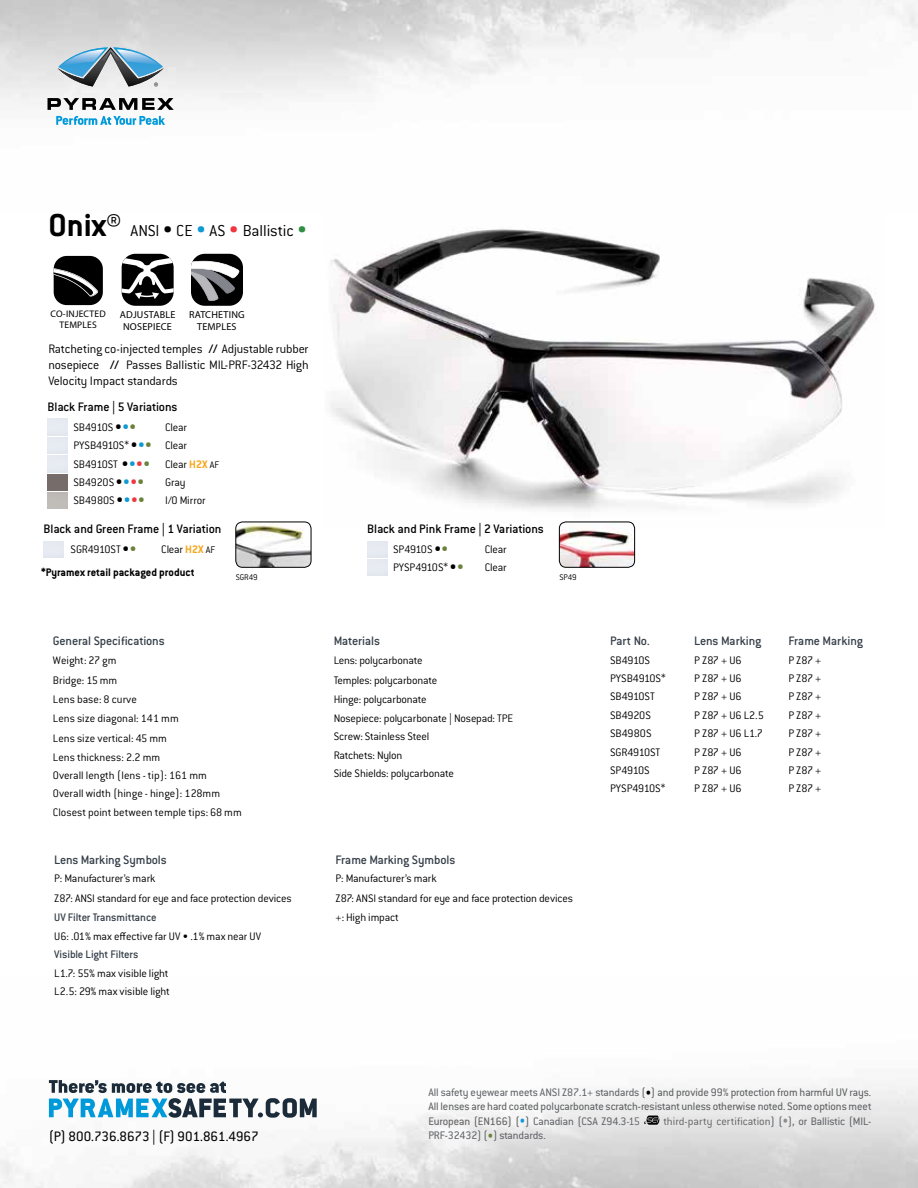
<style>
.page{position:relative;width:918px;height:1188px;background:#fff}
.page>*{position:absolute;margin:0;border:0;box-sizing:border-box;transform-origin:0 0}
.t1{font:300 17.4px "Conduit ITC Std";color:#000}
.t2{font:15px "Conduit ITC Std";color:#000}
.t3{font:300 13.5px/16.2px "Conduit ITC Std";letter-spacing:-.01em;color:#000;text-align:justify}
.t4{font:500 13.5px "Conduit ITC Std";letter-spacing:-.01em;color:#343e48}
.t5{font:500 13.5px "Conduit ITC Std";letter-spacing:-.01em;color:#000}
.t6{font:300 12px/18.9px "Conduit ITC Std";letter-spacing:-.01em;color:#000}
.t7{font:12px/14.4px "Conduit ITC Std";letter-spacing:-.005em;color:#5f6062;text-align:justify}
.t8{font:300 12px "Conduit ITC Std";letter-spacing:-.005em;color:#5f6062}
.t9{font:500 12px "Conduit ITC Std";letter-spacing:-.015em;color:#343e48}
.t10{font:700 12px "Conduit ITC Std";color:#000}
.t11{font:12px "Conduit ITC Std";letter-spacing:-.005em;color:#636569}
.t12{font:10.05px/11.6px "Myriad Pro";letter-spacing:.02em;color:#000;text-align:center}
.t13{font:9.6px/10.9px "Myriad Pro";letter-spacing:.02em;color:#000;text-align:center}
.t14{font:300 9px "Conduit ITC Std";color:#000}
.s1{font-weight:700;font-size:34.8px}
.s2{font-weight:400;font-size:21.3px}
.s3{font-weight:400;font-size:21.3px;color:#0f9ad6}
.s4{font-weight:400;font-size:21.3px;color:#ef3742}
.s5{font-weight:400;font-size:21.3px;color:#318f43}
.s6{font-weight:700}
.s7{font-weight:900;font-size:13.8px}
.s8{font-weight:900;font-size:13.8px;color:#0f9ad6}
.s9{font-weight:900;font-size:13.8px;color:#6a823a}
.s10{font-weight:900;font-size:13.8px;color:#ef3742}
.s11{font-weight:700;color:#f5a81c}
.s12{font-size:10.5px}
.s13{color:#636569}
.s14{font-size:13.8px;color:#000}
.s15{font-size:13.8px;color:#0f9ad6}
.s16{font-weight:300}
.s17{font-weight:400;color:#636569}
.s18{font-weight:400;font-size:13.8px;color:#8b8d8e}
.s19{font-size:13.8px;color:#6a823a}
</style>
<div class="page">
<svg style="left:48px;top:98px;width:126px;height:12px"></svg>
<svg style="left:56px;top:116px;width:109px;height:9px"></svg>
<svg style="left:58px;top:47px;width:106px;height:40px;background:#93aebf"></svg>
<svg style="left:49px;top:1080px;width:268px;height:38px"></svg>
<svg style="left:644px;top:1116px;width:15px;height:9px"></svg>
<img style="left:330px;top:229px;width:545px;height:300px">
<div style="left:54px;top:256px;width:49px;height:49px;background:#000;border-radius:13px"></div>
<svg style="left:54px;top:265px;width:45px;height:32px"></svg>
<div style="left:122px;top:254px;width:52px;height:52px;background:#000;border-radius:14px"></div>
<svg style="left:122px;top:254px;width:52px;height:45px"></svg>
<div style="left:191px;top:254px;width:52px;height:52px;background:#000;border-radius:14px"></div>
<svg style="left:191px;top:254px;width:49px;height:47px"></svg>
<img style="left:236px;top:522px;width:75px;height:45px">
<div style="left:236px;top:522px;width:75px;height:45px;border:1px solid #000;border-radius:7px"></div>
<img style="left:559px;top:522px;width:76px;height:45px">
<div style="left:559px;top:522px;width:76px;height:45px;border:1px solid #000;border-radius:7px"></div>
<h1 class="t1" style="left:48px;top:220px;width:261px"><span class="s1">Onix®</span> ANSI <span class="s2">•</span> CE <span class="s3">•</span> AS <span class="s4">•</span> Ballistic <span class="s5">•</span></h1>
<p class="t13" style="left:50px;top:308px;width:57px">CO-INJECTED<br>TEMPLES</p>
<p class="t12" style="left:120px;top:309px;width:57px">ADJUSTABLE<br>NOSEPIECE</p>
<p class="t12" style="left:189px;top:309px;width:57px">RATCHETING<br>TEMPLES</p>
<p class="t3" style="left:48px;top:340px;width:262px">Ratcheting co-injected temples <span class="s6">//</span> Adjustable rubber nosepiece <span class="s6">//</span> Passes Ballistic MIL-PRF-32432 High Velocity Impact standards</p>
<p class="t5" style="left:48px;top:399px;width:131px">Black Frame | 5 Variations</p>
<p class="t6" style="left:73px;top:417px;width:64px">SB4910S <span class="s7">•</span><span class="s8">•</span><span class="s9">•</span></p>
<p class="t6" style="left:73px;top:418px;width:147px;line-height:18.5px;text-indent:92px">Clear<br>PYSB4910S* <span class="s7">•</span><span class="s8">•</span><span class="s9">•</span> Clear<br>SB4910ST <span class="s7">•</span><span class="s8">•</span><span class="s10">•</span><span class="s9">•</span> Clear <span class="s11">H2X</span> <span class="s12">AF<br></span>SB4920S <span class="s7">•</span><span class="s8">•</span><span class="s10">•</span><span class="s9">•</span></p>
<p class="t6" style="left:165px;top:473px;width:22px">Gray</p>
<p class="t6" style="left:73px;top:491px;width:73px">SB4980S <span class="s7">•</span><span class="s8">•</span><span class="s10">•</span><span class="s9">•</span></p>
<p class="t6" style="left:165px;top:491px;width:42px">I/O Mirror</p>
<p class="t5" style="left:44px;top:521px;width:179px">Black and Green Frame | 1 Variation</p>
<p class="t6" style="left:71px;top:540px;width:67px">SGR4910ST <span class="s7">•</span><span class="s9">•</span></p>
<p class="t6" style="left:161px;top:540px;width:56px">Clear <span class="s11">H2X</span> <span class="s12">AF</span></p>
<p class="t10" style="left:41px;top:565px;width:155px">*Pyramex retail packaged product</p>
<p class="t5" style="left:367px;top:521px;width:178px">Black and Pink Frame | 2 Variations</p>
<p class="t6" style="left:393px;top:540px;width:56px">SP4910S <span class="s7">•</span><span class="s9">•</span></p>
<p class="t6" style="left:485px;top:540px;width:23px">Clear</p>
<p class="t6" style="left:393px;top:558px;width:72px">PYSP4910S* <span class="s7">•</span><span class="s9">•</span></p>
<p class="t6" style="left:485px;top:558px;width:23px">Clear</p>
<p class="t14" style="left:236px;top:572px;width:23px">SGR49</p>
<p class="t14" style="left:559px;top:572px;width:19px">SP49</p>
<p class="t4" style="left:53px;top:633px;width:113px">General Specifications</p>
<p class="t6" style="left:53px;top:651px;width:190px">Weight: 27 gm<br>Bridge: 15 mm<br>Lens base: 8 curve<br>Lens size diagonal: 141 mm<br>Lens size vertical: 45 mm<br>Lens thickness: 2.2 mm<br>Overall length (lens - tip): 161 mm<br>Overall width (hinge - hinge): 128mm<br>Closest point between temple tips: 68 mm</p>
<p class="t4" style="left:54px;top:851px;width:114px">Lens Marking Symbols</p>
<p class="t6" style="left:54px;top:869px;width:239px;line-height:19.4px">P: Manufacturer’s mark<br>Z87: ANSI standard for eye and face protection devices</p>
<p class="t9" style="left:54px;top:910px;width:104px">UV Filter Transmittance</p>
<p class="t6" style="left:54px;top:926px;width:208px">U6: .01% max effective far UV • .1% max near UV</p>
<p class="t9" style="left:54px;top:947px;width:86px">Visible Light Filters</p>
<p class="t6" style="left:54px;top:963px;width:117px;line-height:18.3px">L1.7: 55% max visible light<br>L2.5: 29% max visible light</p>
<p class="t4" style="left:334px;top:633px;width:48px">Materials</p>
<p class="t6" style="left:334px;top:651px;width:181px">Lens: polycarbonate<br>Temples: polycarbonate<br>Hinge: polycarbonate<br>Nosepiece: polycarbonate | Nosepad: TPE<br>Screw: Stainless Steel<br>Ratchets: Nylon<br>Side Shields: polycarbonate</p>
<p class="t4" style="left:336px;top:851px;width:121px">Frame Marking Symbols</p>
<p class="t6" style="left:336px;top:869px;width:239px;line-height:19.4px">P: Manufacturer’s mark<br>Z87: ANSI standard for eye and face protection devices +: High impact</p>
<p class="t4" style="left:610px;top:633px;width:41px">Part No.</p>
<p class="t4" style="left:694px;top:633px;width:69px">Lens Marking</p>
<p class="t4" style="left:788px;top:633px;width:76px">Frame Marking</p>
<p class="t6" style="left:610px;top:650px;width:41px">SB4910S</p>
<p class="t6" style="left:694px;top:650px;width:49px">P Z87 + U6</p>
<p class="t6" style="left:788px;top:650px;width:34px">P Z87 +</p>
<p class="t6" style="left:610px;top:669px;width:57px">PYSB4910S*</p>
<p class="t6" style="left:694px;top:669px;width:49px">P Z87 + U6</p>
<p class="t6" style="left:788px;top:669px;width:34px">P Z87 +</p>
<p class="t6" style="left:610px;top:687px;width:46px">SB4910ST</p>
<p class="t6" style="left:694px;top:687px;width:49px">P Z87 + U6</p>
<p class="t6" style="left:788px;top:687px;width:34px">P Z87 +</p>
<p class="t6" style="left:610px;top:705px;width:42px">SB4920S</p>
<p class="t6" style="left:694px;top:705px;width:71px">P Z87 + U6 L2.5</p>
<p class="t6" style="left:788px;top:705px;width:34px">P Z87 +</p>
<p class="t6" style="left:610px;top:724px;width:43px">SB4980S</p>
<p class="t6" style="left:694px;top:724px;width:70px">P Z87 + U6 L1.7</p>
<p class="t6" style="left:788px;top:724px;width:34px">P Z87 +</p>
<p class="t6" style="left:610px;top:742px;width:52px">SGR4910ST</p>
<p class="t6" style="left:694px;top:742px;width:49px">P Z87 + U6</p>
<p class="t6" style="left:788px;top:742px;width:34px">P Z87 +</p>
<p class="t6" style="left:610px;top:760px;width:41px">SP4910S</p>
<p class="t6" style="left:694px;top:760px;width:49px">P Z87 + U6</p>
<p class="t6" style="left:788px;top:760px;width:34px">P Z87 +</p>
<p class="t6" style="left:610px;top:779px;width:57px">PYSP4910S*</p>
<p class="t6" style="left:694px;top:779px;width:49px">P Z87 + U6</p>
<p class="t6" style="left:788px;top:779px;width:34px">P Z87 +</p>
<p class="t2" style="left:49px;top:1127px;width:211px">(P) 800.736.8673 | (F) 901.861.4967</p>
<p class="t7" style="left:428px;top:1085px;width:444px"><span class="s13">All safety eyewear meets ANSI Z87.1+ standards (</span><span class="s14">•</span>) and provide 99% protection from harmful UV rays.<br>All lenses are hard coated polycarbonate scratch-resistant unless otherwise noted. Some options <span class="s13">meet </span>European (EN166) (<span class="s15">•</span>) <span class="s13">Canadian (CSA Z94.3</span><span class="s16">-15</span></p>
<p class="t8" style="left:663px;top:1114px;width:209px">third-party certification<span class="s17">) (</span><span class="s18">•</span><span class="s17">), or Ballistic (MIL-</span></p>
<p class="t11" style="left:428px;top:1128px;width:119px">PRF-32432) (<span class="s19">•</span>) standards.</p>
</div>
